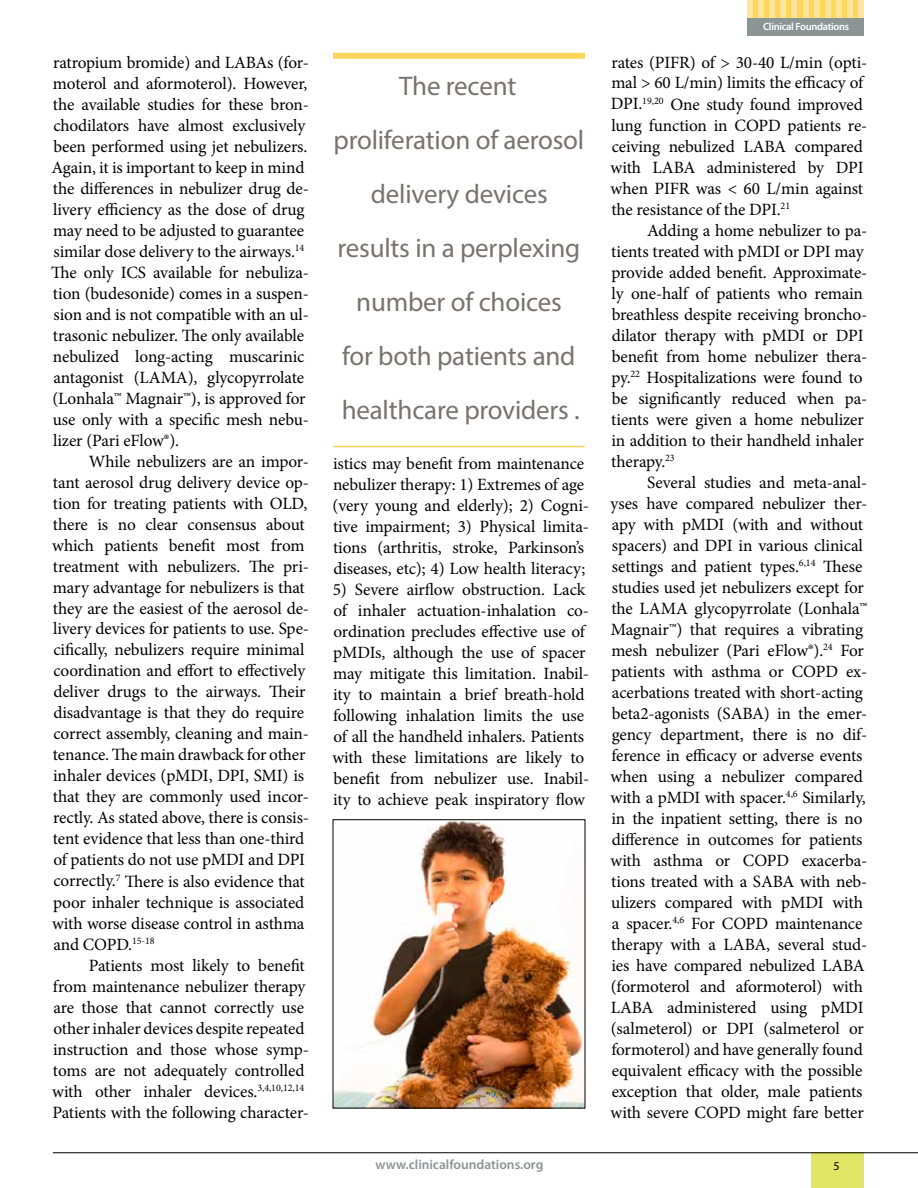
<style>
.page{position:relative;width:918px;height:1188px;background:#fff}
.page>*{position:absolute;margin:0;border:0;box-sizing:border-box;transform-origin:0 0}
.t1{font:27px/54px "Myriad Pro";letter-spacing:-.005em;color:#797271;text-align:center}
.t2{font:17.25px/21px "Minion Pro";letter-spacing:-.005em;color:#000}
.t3{font:600 13.5px "Myriad Pro";color:#8b9594}
.t4{font:12px "Myriad Pro";color:#000}
.t5{font:600 10.5px "Myriad Pro";letter-spacing:-.03em;color:#fff}
</style>
<div class="page">
<div style="left:747px;top:0;width:117px;height:18px;background:#ffd65a"></div>
<div style="left:747px;top:18px;width:117px;height:17px;background:#8b9594"></div>
<div style="left:747px;top:0;width:6px;height:18px;background:#ffe49c"></div>
<div style="left:758px;top:0;width:6px;height:18px;background:#ffe49c"></div>
<div style="left:769px;top:0;width:6px;height:18px;background:#ffe49c"></div>
<div style="left:781px;top:0;width:5px;height:18px;background:#ffe49c"></div>
<div style="left:792px;top:0;width:5px;height:18px;background:#ffe49c"></div>
<div style="left:803px;top:0;width:5px;height:18px;background:#ffe49c"></div>
<div style="left:814px;top:0;width:6px;height:18px;background:#ffe49c"></div>
<div style="left:825px;top:0;width:6px;height:18px;background:#ffe49c"></div>
<div style="left:836px;top:0;width:6px;height:18px;background:#ffe49c"></div>
<div style="left:847px;top:0;width:6px;height:18px;background:#ffe49c"></div>
<div style="left:858px;top:0;width:6px;height:18px;background:#ffe49c"></div>
<div style="left:812px;top:1152px;width:52px;height:36px;background:#e0e566"></div>
<hr style="left:53px;top:1152px;width:865px;height:1px;background:#000">
<img style="left:335px;top:821px;width:248px;height:285px">
<div style="left:333px;top:53px;width:252px;height:6px;background:#ffd65a"></div>
<hr style="left:333px;top:446px;width:252px;height:1px;background:#ffd65a">
<p class="t2" style="left:51px;top:52px;width:259px">ratropium bromide) and LABAs (for&shy;moterol and aformoterol). However, the available studies for these bron&shy;chodilators have almost exclusively been performed using jet nebulizers.<br>Again, it is important to keep in mind the differences in nebulizer drug de&shy;livery efficiency as the dose of drug may need to be adjusted to guarantee similar dose delivery to the airways.<sup>14<br></sup>The only ICS available for nebuliza&shy;tion (budesonide) comes in a suspen&shy;sion and is not compatible with an ul&shy;trasonic nebulizer. The only available nebulized long-acting muscarinic antagonist (LAMA), glycopyrrolate (Lonhala™ Magnair™), is approved for use only with a specific mesh nebu&shy;lizer (Pari eFlow®).</p>
<p class="t2" style="left:52px;top:451px;width:258px;text-indent:37px">While nebulizers are an impor&shy;tant aerosol drug delivery device op&shy;tion for treating patients with OLD, there is no clear consensus about which patients benefit most from treatment with nebulizers. The pri&shy;mary advantage for nebulizers is that they are the easiest of the aerosol de&shy;livery devices for patients to use. Spe&shy;cifically, nebulizers require minimal coordination and effort to effectively deliver drugs to the airways. Their disadvantage is that they do require correct assembly, cleaning and main&shy;tenance. The main drawback for other inhaler devices (pMDI, DPI, SMI) is that they are commonly used incor&shy;rectly. As stated above, there is consis&shy;tent evidence that less than one-third of patients do not use pMDI and DPI correctly.<sup>7</sup> There is also evidence that poor inhaler technique is associated with worse disease control in asthma and COPD.<sup>15-18</sup></p>
<p class="t2" style="left:52px;top:955px;width:258px;text-indent:37px">Patients most likely to benefit from maintenance nebulizer therapy are those that cannot correctly use other inhaler devices despite repeated instruction and those whose symp&shy;toms are not adequately controlled with other inhaler devices.<sup>3,4,10,12,14<br></sup>Patients with the following character-</p>
<h1 class="t1" style="left:333px;top:58px;width:252px">The recent proliferation of aerosol delivery devices results in a perplexing number of choices<br>for both patients and healthcare providers .</h1>
<p class="t2" style="left:333px;top:453px;width:258px">istics may benefit from maintenance nebulizer therapy: 1) Extremes of age (very young and elderly); 2) Cogni&shy;tive impairment; 3) Physical limita&shy;tions (arthritis, stroke, Parkinson’s diseases, etc); 4) Low health literacy;</p>
<p class="t2" style="left:332px;top:579px;width:258px">5) Severe airflow obstruction. Lack of inhaler actuation-inhalation co&shy;ordination precludes effective use of pMDIs, although the use of spacer may mitigate this limitation. Inabil&shy;ity to maintain a brief breath-hold following inhalation limits the use of all the handheld inhalers. Patients with these limitations are likely to benefit from nebulizer use. Inabil&shy;ity to achieve peak inspiratory flow</p>
<p class="t5" style="left:763px;top:19px;width:88px">Clinical Foundations</p>
<p class="t2" style="left:611px;top:52px;width:258px">rates (PIFR) of &gt; 30-40 L/min (opti&shy;mal &gt; 60 L/min) limits the efficacy of<br>DPI.<sup>19,20</sup> One study found improved lung function in COPD patients re&shy;ceiving nebulized LABA compared with LABA administered by DPI when PIFR was &lt; 60 L/min against the resistance of the DPI.<sup>21</sup></p>
<p class="t2" style="left:611px;top:220px;width:258px;text-indent:36px">Adding a home nebulizer to pa&shy;tients treated with pMDI or DPI may provide added benefit. Approximate&shy;ly one-half of patients who remain breathless despite receiving broncho&shy;dilator therapy with pMDI or DPI benefit from home nebulizer thera&shy;py.<sup>22</sup> Hospitalizations were found to be significantly reduced when pa&shy;tients were given a home nebulizer in addition to their handheld inhaler therapy.<sup>23</sup></p>
<p class="t2" style="left:611px;top:472px;width:258px;text-indent:37px">Several studies and meta-anal&shy;yses have compared nebulizer ther&shy;apy with pMDI (with and without spacers) and DPI in various clinical settings and patient types.<sup>6,14</sup> These studies used jet nebulizers except for the LAMA glycopyrrolate (Lonhala™ Magnair™) that requires a vibrating mesh nebulizer (Pari eFlow®).<sup>24</sup> For patients with asthma or COPD ex&shy;acerbations treated with short-acting beta2-agonists (SABA) in the emer&shy;gency department, there is no dif&shy;ference in efficacy or adverse events when using a nebulizer compared with a pMDI with spacer.<sup>4,6</sup> Similarly, in the inpatient setting, there is no difference in outcomes for patients with asthma or COPD exacerba&shy;tions treated with a SABA with neb&shy;ulizers compared with pMDI with a spacer.<sup>4,6</sup> For COPD maintenance therapy with a LABA, several stud&shy;ies have compared nebulized LABA (formoterol and aformoterol) with LABA administered using pMDI (salmeterol) or DPI (salmeterol or formoterol) and have generally found equivalent efficacy with the possible exception that older, male patients with severe COPD might fare better</p>
<p class="t3" style="left:375px;top:1156px;width:169px">www.clinicalfoundations.org</p>
<p class="t4" style="left:833px;top:1159px;width:8px">5</p>
</div>
